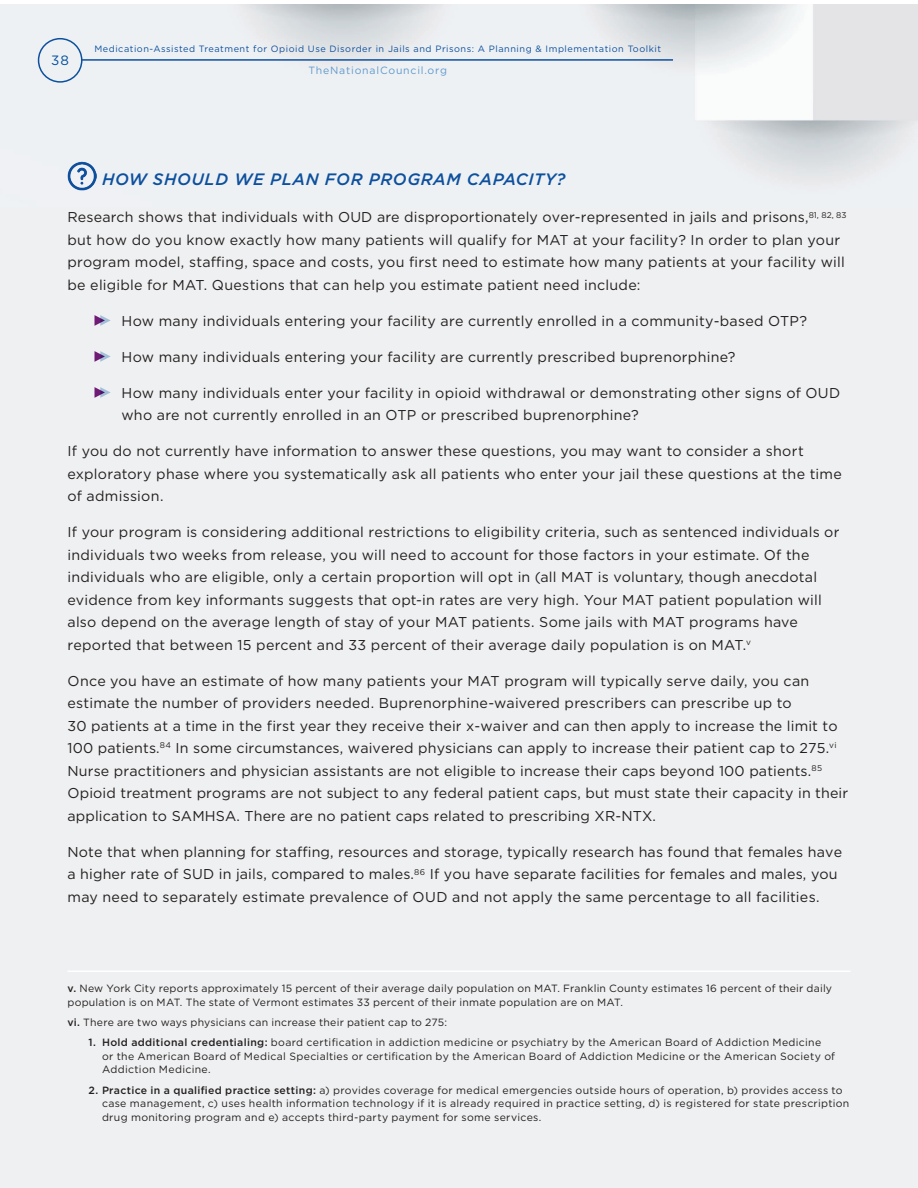
<style>
.page{position:relative;width:918px;height:1188px;background:#fff}
.page>*{position:absolute;margin:0;border:0;box-sizing:border-box;transform-origin:0 0}
.t1{font:italic 500 16.5px "Gotham";letter-spacing:.035em;color:#0d509d}
.t2{font:14.25px/22.5px "Gotham";letter-spacing:.01em;color:#231f20}
.t3{font:13.5px "Gotham";color:#034f9e}
.t4{font:10.5px/13.5px "Gotham";letter-spacing:.025em;color:#231f20}
.t5{font:10.5px "Gotham";letter-spacing:.075em;color:#609acd}
.t6{font:9.15px "Gotham";letter-spacing:.055em;color:#0d509d}
.s1{font-weight:500}
</style>
<div class="page">
<div style="left:0;top:200px;width:918px;height:988px;background:#eff0f1"></div>
<img style="left:0;top:4px;width:918px;height:196px">
<div style="left:38px;top:38px;width:44px;height:45px;border:2px solid #0d509d;border-radius:50%"></div>
<hr style="left:82px;top:59px;width:591px;height:2px;background:#0d509d">
<img style="left:68px;top:162px;width:28px;height:29px">
<svg style="left:95px;top:315px;width:16px;height:11px"></svg>
<svg style="left:95px;top:351px;width:16px;height:11px"></svg>
<svg style="left:95px;top:387px;width:16px;height:11px"></svg>
<hr style="left:68px;top:970px;width:782px;height:2px;background:#fff">
<p class="t3" style="left:51px;top:52px;width:19px">38</p>
<p class="t6" style="left:94px;top:43px;width:568px">Medication-Assisted Treatment for Opioid Use Disorder in Jails and Prisons: A Planning &amp; Implementation Toolkit</p>
<p class="t5" style="left:308px;top:64px;width:140px">TheNationalCouncil.org</p>
<p class="t1" style="left:102px;top:168px;width:465px">HOW SHOULD WE PLAN FOR PROGRAM CAPACITY?</p>
<p class="t2" style="left:68px;top:206px;width:781px">Research shows that individuals with OUD are disproportionately over-represented in jails and prisons,<sup>81,</sup> <sup>82,</sup> <sup>83 </sup>but how do you know exactly how many patients will qualify for MAT at your facility? In order to plan your program model, staffing, space and costs, you first need to estimate how many patients at your facility will be eligible for MAT. Questions that can help you estimate patient need include:</p>
<p class="t2" style="left:122px;top:309px;width:687px">How many individuals entering your facility are currently enrolled in a community-based OTP?</p>
<p class="t2" style="left:122px;top:345px;width:616px">How many individuals entering your facility are currently prescribed buprenorphine?</p>
<p class="t2" style="left:122px;top:381px;width:720px">How many individuals enter your facility in opioid withdrawal or demonstrating other signs of OUD who are not currently enrolled in an OTP or prescribed buprenorphine?</p>
<p class="t2" style="left:68px;top:440px;width:776px">If you do not currently have information to answer these questions, you may want to consider a short exploratory phase where you systematically ask all patients who enter your jail these questions at the time of admission.</p>
<p class="t2" style="left:68px;top:521px;width:774px">If your program is considering additional restrictions to eligibility criteria, such as sentenced individuals or individuals two weeks from release, you will need to account for those factors in your estimate. Of the individuals who are eligible, only a certain proportion will opt in (all MAT is voluntary, though anecdotal evidence from key informants suggests that opt-in rates are very high. Your MAT patient population will also depend on the average length of stay of your MAT patients. Some jails with MAT programs have reported that between 15 percent and 33 percent of their average daily population is on MAT.<sup>v</sup></p>
<p class="t2" style="left:67px;top:669px;width:782px">Once you have an estimate of how many patients your MAT program will typically serve daily, you can estimate the number of providers needed. Buprenorphine-waivered prescribers can prescribe up to<br>30 patients at a time in the first year they receive their x-waiver and can then apply to increase the limit to 100 patients.<sup>84</sup> In some circumstances, waivered physicians can apply to increase their patient cap to 275.<sup>vi </sup>Nurse practitioners and physician assistants are not eligible to increase their caps beyond 100 patients.<sup>85<br></sup>Opioid treatment programs are not subject to any federal patient caps, but must state their capacity in their application to SAMHSA. There are no patient caps related to prescribing XR-NTX.</p>
<p class="t2" style="left:68px;top:840px;width:776px">Note that when planning for staffing, resources and storage, typically research has found that females have a higher rate of SUD in jails, compared to males.<sup>86</sup> If you have separate facilities for females and males, you may need to separately estimate prevalence of OUD and not apply the same percentage to all facilities.</p>
<p class="t4" style="left:68px;top:982px;width:766px"><span class="s1">v.</span> New York City reports approximately 15 percent of their average daily population on MAT. Franklin County estimates 16 percent of their daily population is on MAT. The state of Vermont estimates 33 percent of their inmate population are on MAT.</p>
<p class="t4" style="left:68px;top:1015px;width:381px"><span class="s1">vi.</span> There are two ways physicians can increase their patient cap to 275:</p>
<p class="t4" style="left:102px;top:1036px;width:735px;text-indent:-14px"><span class="s1">1. Hold additional credentialing:</span> board certification in addiction medicine or psychiatry by the American Board of Addiction Medicine or the American Board of Medical Specialties or certification by the American Board of Addiction Medicine or the American Society of<br>Addiction Medicine.</p>
<p class="t4" style="left:102px;top:1083px;width:749px;text-indent:-14px"><span class="s1">2. Practice in a qualified practice setting:</span> a) provides coverage for medical emergencies outside hours of operation, b) provides access to case management, c) uses health information technology if it is already required in practice setting, d) is registered for state prescription drug monitoring program and e) accepts third-party payment for some services.</p>
</div>
